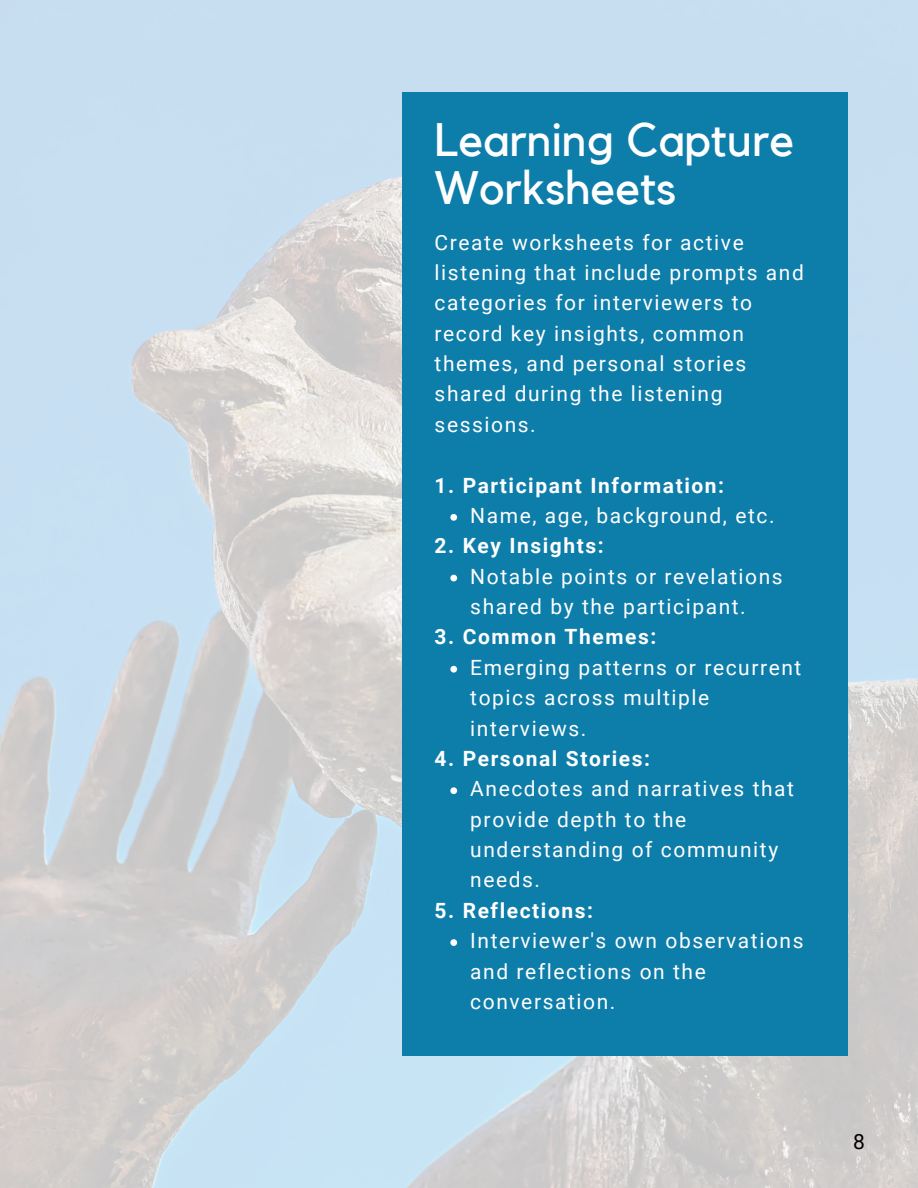
<style>
.page{position:relative;width:918px;height:1188px;background:#fff}
.page>*{position:absolute;margin:0;border:0;box-sizing:border-box;transform-origin:0 0}
.t1{font:46.8px/48.3px "Kollektif";color:#fffefe}
.t2{font:21px/30.3px "Roboto";letter-spacing:.075em;color:#fffefe}
.t3{font:700 21px "Roboto";letter-spacing:.075em;color:#fffefe}
.t4{font:21px "Roboto";color:#000}
</style>
<div class="page">
<img style="left:0;top:0;width:918px;height:1188px">
<div style="left:402px;top:92px;width:446px;height:963px;background:#0d7da9"></div>
<svg style="left:450px;top:514px;width:7px;height:7px"></svg>
<svg style="left:450px;top:575px;width:7px;height:6px"></svg>
<svg style="left:450px;top:666px;width:7px;height:7px"></svg>
<svg style="left:450px;top:787px;width:7px;height:7px"></svg>
<svg style="left:450px;top:939px;width:7px;height:7px"></svg>
<h1 class="t1" style="left:435px;top:117px;width:361px">Learning Capture<br>Worksheets</h1>
<p class="t2" style="left:435px;top:227px;width:371px">Create worksheets for active listening that include prompts and categories for interviewers to record key insights, common themes, and personal stories shared during the listening sessions.</p>
<h2 class="t3" style="left:435px;top:473px;width:291px">1. Participant Information:</h2>
<p class="t2" style="left:470px;top:501px;width:306px">Name, age, background, etc.</p>
<h2 class="t3" style="left:435px;top:534px;width:171px">2. Key Insights:</h2>
<p class="t2" style="left:470px;top:561px;width:314px">Notable points or revelations shared by the participant.</p>
<h2 class="t3" style="left:435px;top:625px;width:223px">3. Common Themes:</h2>
<p class="t2" style="left:470px;top:653px;width:333px">Emerging patterns or recurrent topics across multiple interviews.</p>
<h2 class="t3" style="left:435px;top:746px;width:217px">4. Personal Stories:</h2>
<p class="t2" style="left:470px;top:774px;width:325px">Anecdotes and narratives that provide depth to the understanding of community needs.</p>
<h2 class="t3" style="left:435px;top:898px;width:160px">5. Reflections:</h2>
<p class="t2" style="left:470px;top:926px;width:335px">Interviewer's own observations and reflections on the conversation.</p>
<p class="t4" style="left:853px;top:1130px;width:13px">8</p>
</div>
